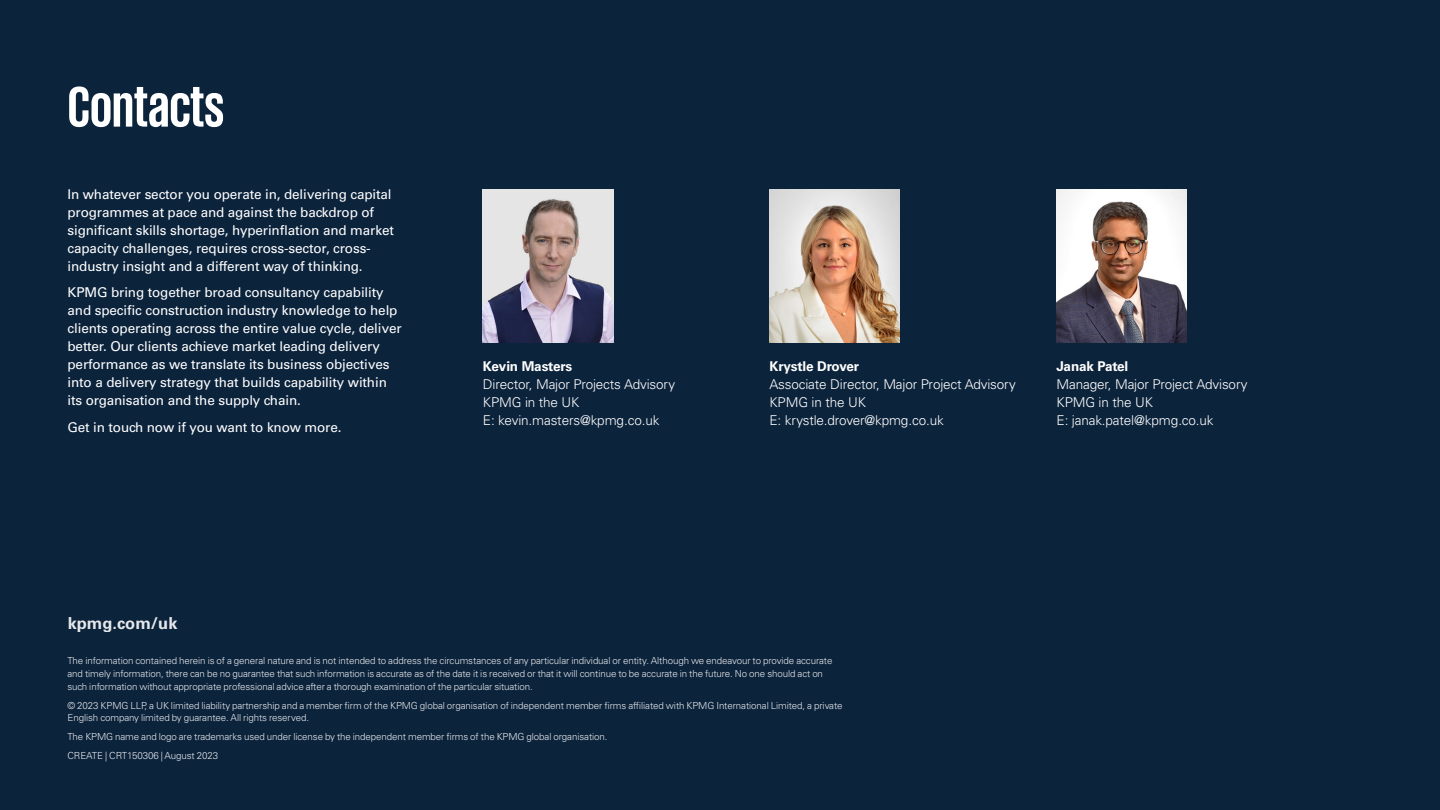
<style>
.page{position:relative;width:1440px;height:810px;background:#0c233c}
.page>*{position:absolute;margin:0;border:0;box-sizing:border-box;transform-origin:0 0}
.t1{font:700 58.5px "KPMG";letter-spacing:-.005em;color:#fff}
.t2{font:700 16.5px "Univers LT Std";color:#fff}
.t3{font:13.5px/18px "Univers LT Std";letter-spacing:-.01em;color:#fff}
.t4{font:300 13.5px/18px "Univers LT Std";letter-spacing:-.01em;color:#fff}
.t5{font:700 13.5px "Univers LT Std";letter-spacing:-.01em;color:#fff}
.t6{font:300 9.75px/12.8px "Univers LT Std";letter-spacing:-.01em;color:#fff}
</style>
<div class="page">
<img style="left:483px;top:189px;width:130px;height:154px">
<img style="left:770px;top:189px;width:130px;height:154px">
<img style="left:1056px;top:189px;width:130px;height:154px">
<h1 class="t1" style="left:68px;top:77px;width:158px">Contacts</h1>
<p class="t3" style="left:68px;top:185px;width:328px">In whatever sector you operate in, delivering capital programmes at pace and against the backdrop of significant skills shortage, hyperinflation and market capacity challenges, requires cross-sector, cross&shy;industry insight and a different way of thinking.</p>
<p class="t3" style="left:68px;top:284px;width:336px">KPMG bring together broad consultancy capability and specific construction industry knowledge to help clients operating across the entire value cycle, deliver better. Our clients achieve market leading delivery performance as we translate its business objectives into a delivery strategy that builds capability within its organisation and the supply chain.</p>
<h3 class="t3" style="left:68px;top:418px;width:276px">Get in touch now if you want to know more.</h3>
<h3 class="t5" style="left:483px;top:359px;width:91px">Kevin Masters</h3>
<h3 class="t4" style="left:483px;top:375px;width:194px">Director, Major Projects Advisory<br>KPMG in the UK<br>E: kevin.masters@kpmg.co.uk</h3>
<h3 class="t5" style="left:770px;top:359px;width:91px">Krystle Drover</h3>
<h3 class="t4" style="left:770px;top:375px;width:248px">Associate Director, Major Project Advisory<br>KPMG in the UK<br>E: krystle.drover@kpmg.co.uk</h3>
<h3 class="t5" style="left:1057px;top:359px;width:73px">Janak Patel</h3>
<h3 class="t4" style="left:1057px;top:375px;width:193px">Manager, Major Project Advisory<br>KPMG in the UK<br>E: janak.patel@kpmg.co.uk</h3>
<h2 class="t2" style="left:68px;top:613px;width:111px">kpmg.com/uk</h2>
<p class="t6" style="left:68px;top:654px;width:766px">The information contained herein is of a general nature and is not intended to address the circumstances of any particular individual or entity. Although we endeavour to provide accurate and timely information, there can be no guarantee that such information is accurate as of the date it is received or that it will continue to be accurate in the future. No one should act on such information without appropriate professional advice after a thorough examination of the particular situation.</p>
<p class="t6" style="left:68px;top:699px;width:777px">© 2023 KPMG LLP, a UK limited liability partnership and a member firm of the KPMG global organisation of independent member firms affiliated with KPMG International Limited, a private<br>English company limited by guarantee. All rights reserved.</p>
<p class="t6" style="left:68px;top:727px;width:542px;line-height:18.8px">The KPMG name and logo are trademarks used under license by the independent member firms of the KPMG global organisation.<br>CREATE | CRT150306 | August 2023</p>
</div>
